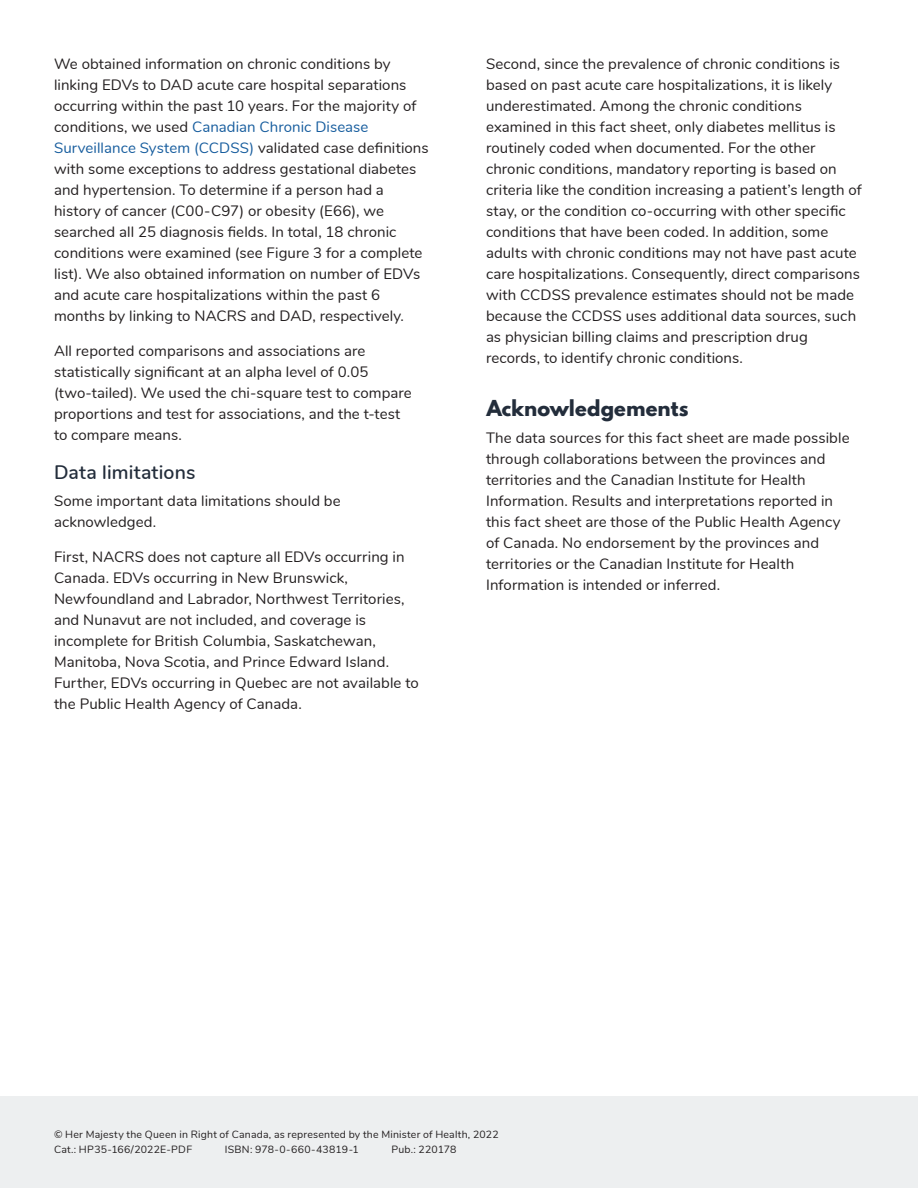
<style>
.page{position:relative;width:918px;height:1188px;background:#fff}
.page>*{position:absolute;margin:0;border:0;box-sizing:border-box;transform-origin:0 0}
.t1{font:800 19.5px "Spartan";letter-spacing:-.03em;color:#232d3b}
.t2{font:600 19.5px "Nunito";letter-spacing:.005em;color:#232d3b}
.t3{font:15px/21px "Nunito";letter-spacing:.005em;color:#231f20}
.t4{font:10.5px/15px "Nunito";letter-spacing:.02em;color:#231f20}
.s1{color:#175d9e}
</style>
<div class="page">
<div style="left:0;top:1096px;width:918px;height:92px;background:#edeff0"></div>
<p class="t3" style="left:54px;top:53px;width:376px">We obtained information on chronic conditions by linking EDVs to DAD acute care hospital separations occurring within the past 10 years. For the majority of conditions, we used <span class="s1">Canadian Chronic Disease Surveillance System (CCDSS)</span> validated case definitions with some exceptions to address gestational diabetes and hypertension. To determine if a person had a history of cancer (C00-C97) or obesity (E66), we searched all 25 diagnosis fields. In total, 18 chronic conditions were examined (see Figure 3 for a complete list). We also obtained information on number of EDVs and acute care hospitalizations within the past 6 months by linking to NACRS and DAD, respectively.</p>
<p class="t3" style="left:54px;top:339px;width:359px">All reported comparisons and associations are statistically significant at an alpha level of 0.05 (two-tailed). We used the chi-square test to compare proportions and test for associations, and the t-test to compare means.</p>
<h1 class="t2" style="left:54px;top:458px;width:143px">Data limitations</h1>
<p class="t3" style="left:54px;top:490px;width:288px">Some important data limitations should be acknowledged.</p>
<p class="t3" style="left:54px;top:545px;width:366px">First, NACRS does not capture all EDVs occurring in Canada. EDVs occurring in New Brunswick, Newfoundland and Labrador, Northwest Territories, and Nunavut are not included, and coverage is incomplete for British Columbia, Saskatchewan, Manitoba, Nova Scotia, and Prince Edward Island.<br>Further, EDVs occurring in Quebec are not available to the Public Health Agency of Canada.</p>
<p class="t3" style="left:486px;top:53px;width:377px">Second, since the prevalence of chronic conditions is based on past acute care hospitalizations, it is likely underestimated. Among the chronic conditions examined in this fact sheet, only diabetes mellitus is routinely coded when documented. For the other chronic conditions, mandatory reporting is based on criteria like the condition increasing a patient’s length of stay, or the condition co-occurring with other specific conditions that have been coded. In addition, some adults with chronic conditions may not have past acute care hospitalizations. Consequently, direct comparisons with CCDSS prevalence estimates should not be made because the CCDSS uses additional data sources, such as physician billing claims and prescription drug records, to identify chronic conditions.</p>
<h1 class="t1" style="left:486px;top:393px;width:204px">Acknowledgements</h1>
<p class="t3" style="left:486px;top:427px;width:365px">The data sources for this fact sheet are made possible through collaborations between the provinces and territories and the Canadian Institute for Health Information. Results and interpretations reported in this fact sheet are those of the Public Health Agency of Canada. No endorsement by the provinces and territories or the Canadian Institute for Health Information is intended or inferred.</p>
<p class="t4" style="left:54px;top:1127px;width:446px">© Her Majesty the Queen in Right of Canada, as represented by the Minister of Health, 2022<br>Cat.: HP35-166/2022E-PDF</p>
<p class="t4" style="left:225px;top:1142px;width:136px">ISBN: 978-0-660-43819-1</p>
<p class="t4" style="left:391px;top:1142px;width:67px">Pub.: 220178</p>
</div>
